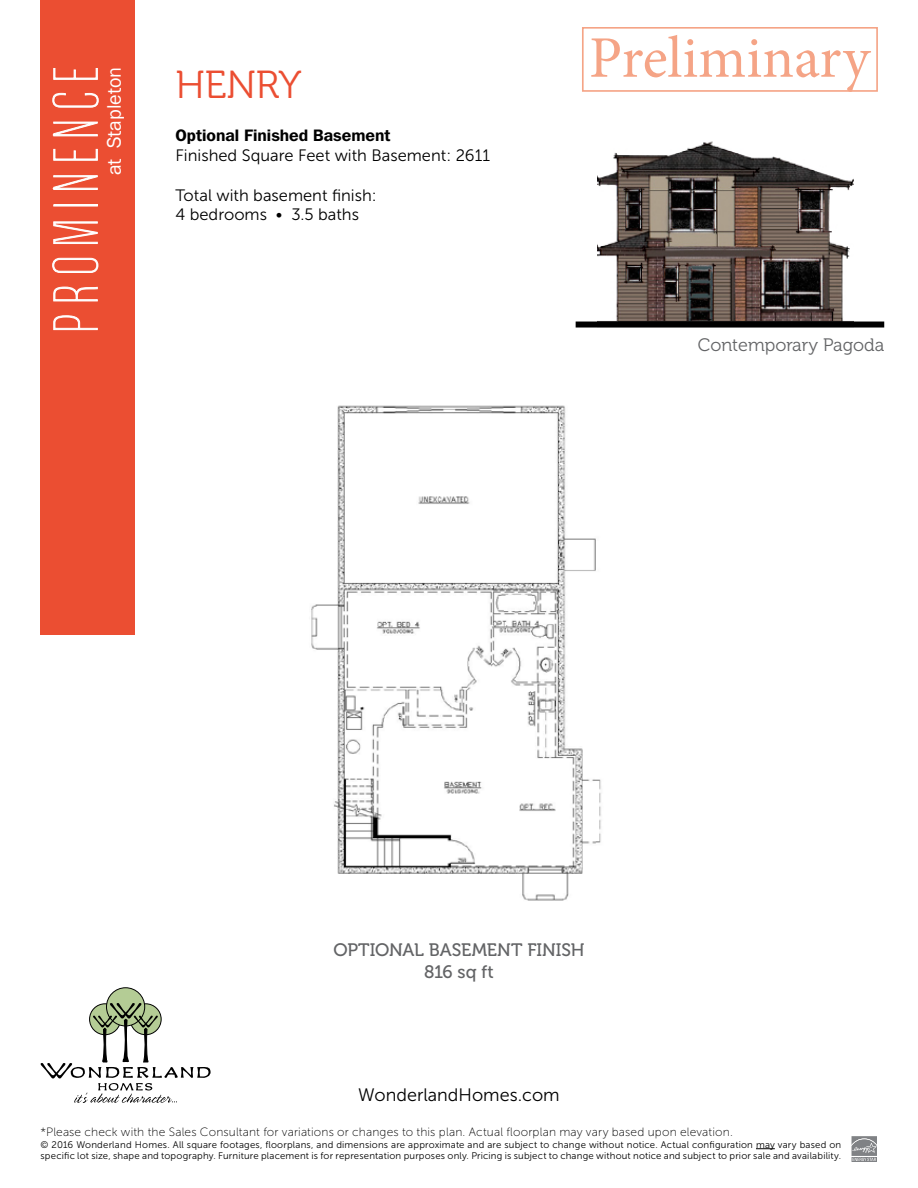
<style>
.page{position:relative;width:918px;height:1188px;background:#fff}
.page>*{position:absolute;margin:0;border:0;box-sizing:border-box;transform-origin:0 0}
.t1{font:63.9px "Balboa Plus Inline";color:#fff}
.t2{font:58.8px "Minion Pro";color:#f5a486}
.t3{font:39px "Museo 300";letter-spacing:-.01em;color:#eb4e32}
.t4{font:20.1px "Franklin Gothic";color:#fff}
.t5{font:18px/21.6px "Museo 500";letter-spacing:-.01em;color:#636466;text-align:center}
.t6{font:18px "Museo Sans 300";color:#000}
.t7{font:18px "Museo 300";color:#636466}
.t8{font:16.5px/19.8px "Museo Sans 300";color:#000}
.t9{font:600 16.5px "Franklin Gothic IT Cby BT";color:#000}
.t10{font:12px "Museo Sans 100";letter-spacing:.015em;color:#000}
.t11{font:9.6px/11.6px "Museo Sans 300";letter-spacing:.02em;color:#000}
</style>
<div class="page">
<div style="left:582px;top:27px;width:296px;height:65px;border:2px solid #f5a486"></div>
<div style="left:107px;top:988px;width:38px;height:38px;background:#b4cc95;border-radius:50%"></div>
<div style="left:106px;top:988px;width:39px;height:38px;border:1px solid #000;border-radius:50%"></div>
<svg style="left:41px;top:1003px;width:170px;height:100px"></svg>
<div style="left:40px;top:0;width:95px;height:634px;background:#eb4e32"></div>
<svg style="left:53px;top:315px;width:45px;height:16px"></svg>
<svg style="left:53px;top:286px;width:45px;height:16px"></svg>
<svg style="left:52px;top:257px;width:47px;height:16px"></svg>
<svg style="left:53px;top:221px;width:45px;height:23px"></svg>
<div style="left:53px;top:204px;width:45px;height:2px;border:1px solid #fff"></div>
<svg style="left:52px;top:175px;width:46px;height:15px"></svg>
<svg style="left:53px;top:148px;width:45px;height:13px"></svg>
<svg style="left:52px;top:121px;width:46px;height:16px"></svg>
<svg style="left:52px;top:92px;width:47px;height:16px"></svg>
<svg style="left:53px;top:68px;width:45px;height:12px"></svg>
<svg style="left:756px;top:1148px;width:19px;height:1px"></svg>
<svg style="left:851px;top:1136px;width:26px;height:26px"></svg>
<img style="left:311px;top:405px;width:290px;height:496px">
<img style="left:598px;top:141px;width:256px;height:181px">
<div style="left:576px;top:322px;width:308px;height:6px;background:#000"></div>
<h1 class="t1" style="left:42px;top:335px;width:277px;rotate:-90deg">Prominence</h1>
<h3 class="t4" style="left:102px;top:175px;width:110px;rotate:-90deg">at Stapleton</h3>
<h3 class="t3" style="left:176px;top:63px;width:128px">HENRY</h3>
<h3 class="t9" style="left:176px;top:125px;width:216px">Optional Finished Basement</h3>
<h3 class="t8" style="left:176px;top:146px;width:316px">Finished Square Feet with Basement: 2611</h3>
<h3 class="t8" style="left:176px;top:185px;width:203px">Total with basement finish:<br>4 bedrooms • 3.5 baths</h3>
<h2 class="t2" style="left:589px;top:19px;width:282px">Preliminary</h2>
<h3 class="t7" style="left:698px;top:335px;width:188px">Contemporary Pagoda</h3>
<h3 class="t5" style="left:333px;top:940px;width:253px">OPTIONAL BASEMENT FINISH<br>816 sq ft</h3>
<h3 class="t6" style="left:358px;top:1085px;width:203px">WonderlandHomes.com</h3>
<p class="t10" style="left:40px;top:1126px;width:694px">*Please check with the Sales Consultant for variations or changes to this plan. Actual floorplan may vary based upon elevation.</p>
<p class="t11" style="left:40px;top:1139px;width:802px">© 2016 Wonderland Homes. All square footages, floorplans, and dimensions are approximate and are subject to change without notice. Actual configuration may vary based on specific lot size, shape and topography. Furniture placement is for representation purposes only. Pricing is subject to change without notice and subject to prior sale and availability.</p>
</div>
